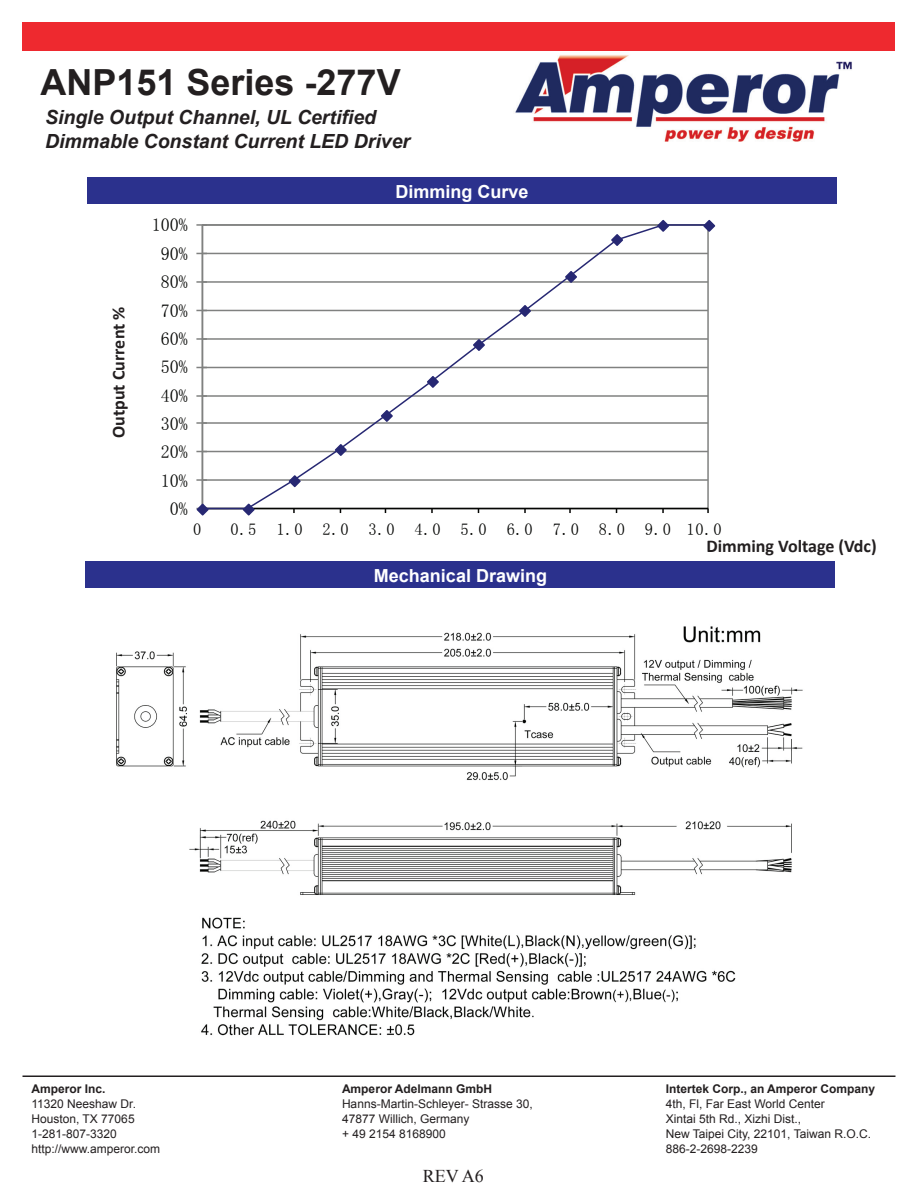
<style>
.page{position:relative;width:918px;height:1188px;background:#fff}
.page>*{position:absolute;margin:0;border:0;box-sizing:border-box;transform-origin:0 0}
.t1{font:700 36px "Arial";color:#231f20}
.t2{font:italic 700 19.5px/23.4px "Arial";color:#231f20}
.t3{font:18px "Sim Sun";color:#040503}
.t4{font:700 18px "Calibri";color:#231f20}
.t5{font:700 18px "Arial";color:#fff}
.t6{font:18px "Times New Roman";color:#231f20}
.t7{font:16.5px "Sim Sun";color:#040503}
.t8{font:12px/15px "Arial";color:#231f20}
.t9{font:700 12px "Arial";color:#231f20}
</style>
<div class="page">
<svg style="left:196px;top:479px;width:6px;height:2px"></svg>
<svg style="left:196px;top:422px;width:6px;height:2px"></svg>
<svg style="left:196px;top:395px;width:6px;height:2px"></svg>
<svg style="left:196px;top:338px;width:6px;height:2px"></svg>
<svg style="left:196px;top:281px;width:6px;height:2px"></svg>
<svg style="left:196px;top:224px;width:11px;height:2px"></svg>
<svg style="left:202px;top:225px;width:507px;height:285px"></svg>
<svg style="left:196px;top:502px;width:14px;height:14px"></svg>
<svg style="left:241px;top:502px;width:15px;height:14px"></svg>
<svg style="left:287px;top:474px;width:15px;height:15px"></svg>
<svg style="left:333px;top:443px;width:15px;height:14px"></svg>
<svg style="left:379px;top:409px;width:15px;height:14px"></svg>
<svg style="left:426px;top:375px;width:14px;height:14px"></svg>
<svg style="left:472px;top:338px;width:14px;height:14px"></svg>
<svg style="left:518px;top:304px;width:14px;height:14px"></svg>
<svg style="left:564px;top:270px;width:14px;height:14px"></svg>
<svg style="left:610px;top:233px;width:15px;height:14px"></svg>
<svg style="left:656px;top:219px;width:15px;height:14px"></svg>
<svg style="left:702px;top:219px;width:14px;height:14px"></svg>
<hr style="left:22px;top:1076px;width:874px;height:1px;background:#231f20">
<img style="left:515px;top:55px;width:337px;height:87px">
<div style="left:22px;top:22px;width:874px;height:29px;background:#ee292f"></div>
<div style="left:87px;top:177px;width:750px;height:27px;background:#2b318d"></div>
<div style="left:86px;top:561px;width:750px;height:27px;background:#2b318d"></div>
<img style="left:116px;top:626px;width:687px;height:410px">
<h1 class="t1" style="left:40px;top:59px;width:362px">ANP151 Series -277V</h1>
<h2 class="t2" style="left:45px;top:106px;width:367px">Single Output Channel, UL Certified<br>Dimmable Constant Current LED Driver</h2>
<h3 class="t5" style="left:395px;top:179px;width:135px">Dimming Curve</h3>
<h3 class="t3" style="left:152px;top:216px;width:38px">100%</h3>
<h3 class="t3" style="left:161px;top:244px;width:29px">90%</h3>
<h3 class="t4" style="left:107px;top:438px;width:133px;rotate:-90deg">Output Current %</h3>
<h3 class="t3" style="left:161px;top:273px;width:29px">80%</h3>
<h3 class="t3" style="left:161px;top:301px;width:29px">70%</h3>
<h3 class="t3" style="left:161px;top:329px;width:29px">60%</h3>
<h3 class="t3" style="left:161px;top:358px;width:29px">50%</h3>
<h3 class="t3" style="left:161px;top:386px;width:29px">40%</h3>
<h3 class="t3" style="left:161px;top:415px;width:29px">30%</h3>
<h3 class="t3" style="left:161px;top:443px;width:29px">20%</h3>
<h3 class="t3" style="left:161px;top:471px;width:29px">10%</h3>
<h3 class="t3" style="left:170px;top:500px;width:20px">0%</h3>
<h3 class="t7" style="left:193px;top:520px;width:10px">0</h3>
<h3 class="t7" style="left:230px;top:520px;width:493px">0.5 1.0 2.0 3.0 4.0 5.0 6.0 7.0 8.0 9.0 10.0</h3>
<h3 class="t5" style="left:374px;top:563px;width:175px">Mechanical Drawing</h3>
<h3 class="t4" style="left:706px;top:535px;width:172px">Dimming Voltage (Vdc)</h3>
<p class="t9" style="left:32px;top:1081px;width:76px">Amperor Inc.</p>
<p class="t8" style="left:32px;top:1097px;width:130px">11320 Neeshaw Dr.<br>Houston, TX 77065<br>1-281-807-3320 http://www.amperor.com</p>
<p class="t9" style="left:342px;top:1080px;width:152px">Amperor Adelmann GmbH</p>
<p class="t8" style="left:342px;top:1096px;width:192px">Hanns-Martin-Schleyer- Strasse 30,<br>47877 Willich, Germany<br>+ 49 2154 8168900</p>
<h3 class="t6" style="left:423px;top:1164px;width:63px">REV A6</h3>
<p class="t9" style="left:666px;top:1080px;width:211px">Intertek Corp., an Amperor Company</p>
<p class="t8" style="left:666px;top:1096px;width:207px">4th, Fl, Far East World Center<br>Xintai 5th Rd., Xizhi Dist.,<br>New Taipei City, 22101, Taiwan R.O.C.<br>886-2-2698-2239</p>
</div>
